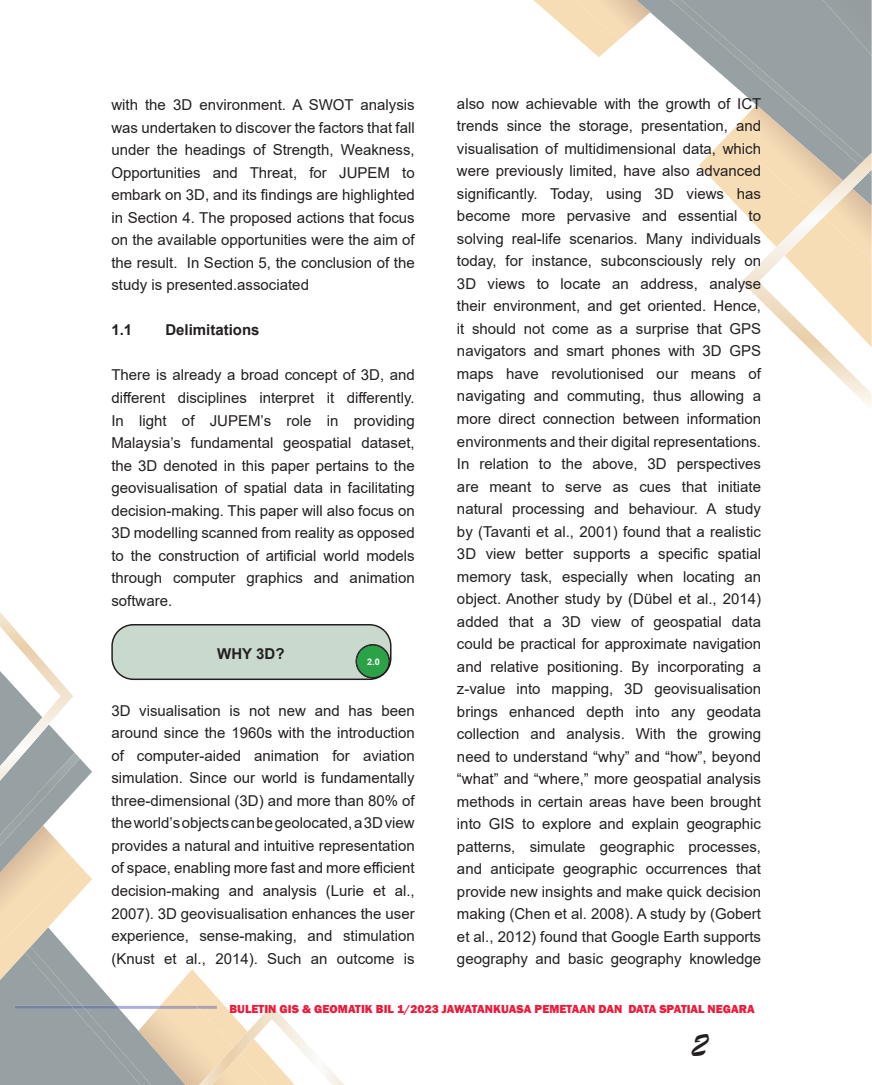
<style>
.page{position:relative;width:872px;height:1085px;background:#fff}
.page>*{position:absolute;margin:0;border:0;box-sizing:border-box;transform-origin:0 0}
.t1{font:36px "Brush Script";color:#231f20}
.t2{font:15px/22.5px "Arial";color:#231f20;text-align:justify}
.t3{font:700 15px "Arial";color:#231f20}
.t4{font:800 12px "Franklin Gothic";letter-spacing:.005em;color:#ed1a3a}
.t5{font:700 9px "Arial";color:#fff}
</style>
<div class="page">
<svg style="left:650px;top:0;width:20px;height:30px"></svg>
<svg style="left:533px;top:0;width:117px;height:57px"></svg>
<svg style="left:670px;top:0;width:201px;height:405px"></svg>
<svg style="left:0;top:612px;width:391px;height:472px"></svg>
<p class="t2" style="left:111px;top:94px;width:305px">with the 3D environment. A SWOT analysis was undertaken to discover the factors that fall under the headings of Strength, Weakness, Opportunities and Threat, for JUPEM to embark on 3D, and its findings are highlighted in Section 4. The proposed actions that focus on the available opportunities were the aim of the result. In Section 5, the conclusion of the study is presented.associated</p>
<p class="t3" style="left:111px;top:319px;width:22px">1.1</p>
<p class="t3" style="left:165px;top:319px;width:96px">Delimitations</p>
<p class="t2" style="left:111px;top:364px;width:305px">There is already a broad concept of 3D, and different disciplines interpret it differently.<br>In light of JUPEM’s role in providing Malaysia’s fundamental geospatial dataset, the 3D denoted in this paper pertains to the geovisualisation of spatial data in facilitating decision-making. This paper will also focus on 3D modelling scanned from reality as opposed to the construction of artificial world models through computer graphics and animation software.</p>
<p class="t3" style="left:217px;top:643px;width:69px">WHY 3D?</p>
<p class="t5" style="left:367px;top:655px;width:14px">2.0</p>
<p class="t2" style="left:111px;top:699px;width:305px">3D visualisation is not new and has been around since the 1960s with the introduction of computer-aided animation for aviation simulation. Since our world is fundamentally three-dimensional (3D) and more than 80% of the world’s objects can be geolocated, a 3D view provides a natural and intuitive representation of space, enabling more fast and more efficient decision-making and analysis (Lurie et al., 2007). 3D geovisualisation enhances the user experience, sense-making, and stimulation (Knust et al., 2014). Such an outcome is</p>
<p class="t2" style="left:457px;top:92px;width:306px">also now achievable with the growth of ICT trends since the storage, presentation, and visualisation of multidimensional data, which were previously limited, have also advanced significantly. Today, using 3D views has become more pervasive and essential to solving real-life scenarios. Many individuals today, for instance, subconsciously rely on 3D views to locate an address, analyse their environment, and get oriented. Hence, it should not come as a surprise that GPS navigators and smart phones with 3D GPS maps have revolutionised our means of navigating and commuting, thus allowing a more direct connection between information environments and their digital representations.<br>In relation to the above, 3D perspectives are meant to serve as cues that initiate natural processing and behaviour. A study by (Tavanti et al., 2001) found that a realistic 3D view better supports a specific spatial memory task, especially when locating an object. Another study by (Dübel et al., 2014) added that a 3D view of geospatial data could be practical for approximate navigation and relative positioning. By incorporating a z-value into mapping, 3D geovisualisation brings enhanced depth into any geodata collection and analysis. With the growing need to understand “why” and “how”, beyond “what” and “where,” more geospatial analysis methods in certain areas have been brought into GIS to explore and explain geographic patterns, simulate geographic processes, and anticipate geographic occurrences that provide new insights and make quick decision making (Chen et al. 2008). A study by (Gobert et al., 2012) found that Google Earth supports geography and basic geography knowledge</p>
<p class="t4" style="left:229px;top:1000px;width:527px">BULETIN GIS &amp; GEOMATIK BIL 1/2023 JAWATANKUASA PEMETAAN DAN DATA SPATIAL NEGARA</p>
<h1 class="t1" style="left:691px;top:1022px;width:17px">2</h1>
</div>
